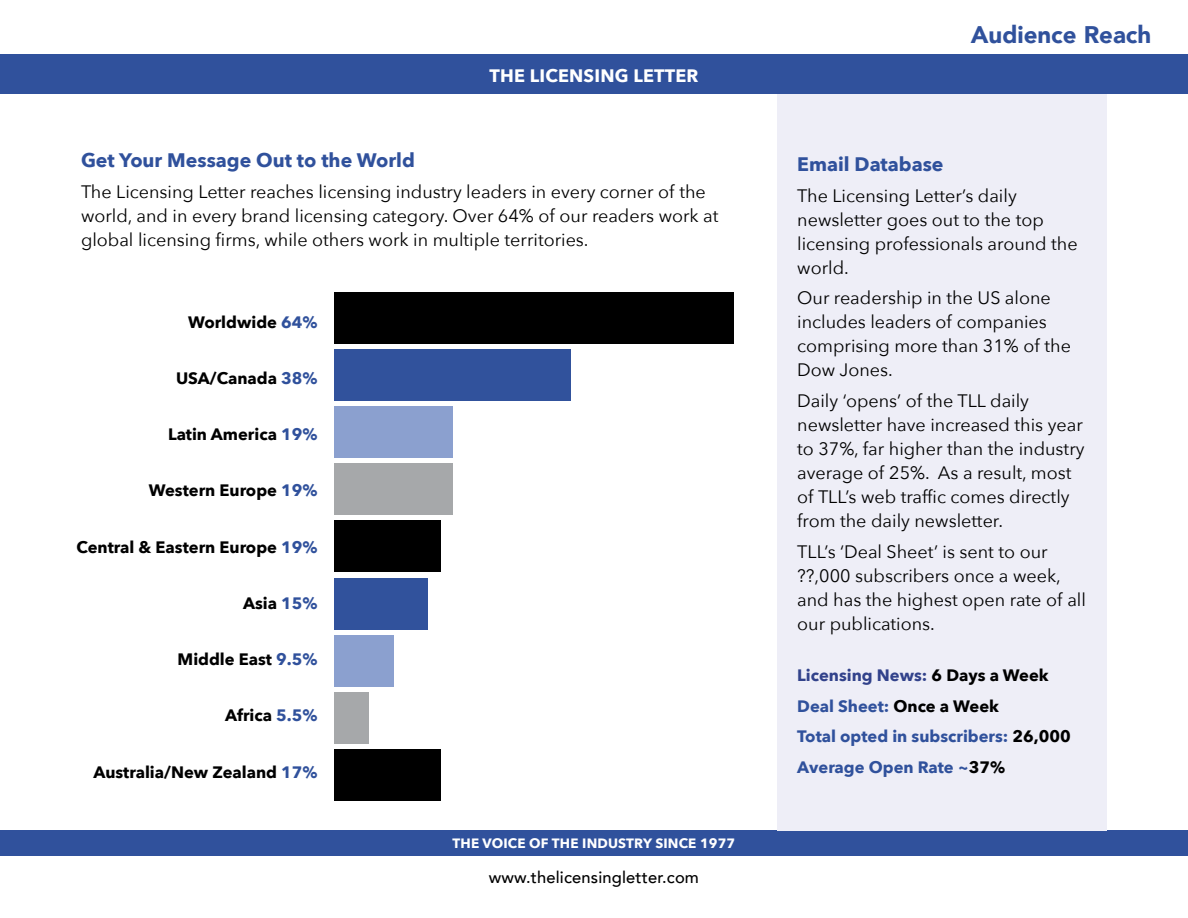
<style>
.page{position:relative;width:1188px;height:918px;background:#fff}
.page>*{position:absolute;margin:0;border:0;box-sizing:border-box;transform-origin:0 0}
.t1{font:900 24px "Avenir";color:#30519c}
.t2{font:700 19.5px "Avenir Next";color:#30519c}
.t3{font:18px/24px "Avenir Next";color:#000}
.t4{font:700 18px "Avenir Next";letter-spacing:.01em;color:#fff}
.t5{font:700 16.5px "Avenir Next";color:#000}
.t6{font:700 16.5px/30.8px "Avenir Next";color:#30519c}
.t7{font:500 16.5px "Avenir";letter-spacing:.01em;color:#000}
.t8{font:700 13.5px "Avenir Next";letter-spacing:.01em;color:#fff}
.s1{color:#30519c}
.s2{color:#32428b}
.s3{color:#000}
</style>
<div class="page">
<div style="left:0;top:54px;width:1188px;height:40px;background:#30519c"></div>
<div style="left:0;top:831px;width:1188px;height:25px;background:#30519c"></div>
<div style="left:777px;top:94px;width:330px;height:737px;background:#eeeef7"></div>
<div style="left:334px;top:749px;width:106px;height:51px;background:#000"></div>
<div style="left:334px;top:692px;width:35px;height:51px;background:#a6a8aa"></div>
<div style="left:334px;top:635px;width:60px;height:51px;background:#8ba0cf"></div>
<div style="left:334px;top:578px;width:94px;height:51px;background:#31529c"></div>
<div style="left:334px;top:521px;width:106px;height:51px;background:#000"></div>
<div style="left:334px;top:464px;width:119px;height:51px;background:#a6a8aa"></div>
<div style="left:334px;top:407px;width:119px;height:51px;background:#8ba0cf"></div>
<div style="left:334px;top:350px;width:237px;height:51px;background:#31529c"></div>
<div style="left:334px;top:293px;width:399px;height:51px;background:#000"></div>
<p class="t4" style="left:489px;top:60px;width:211px">THE LICENSING LETTER</p>
<p class="t2" style="left:81px;top:144px;width:335px">Get Your Message Out to the World</p>
<p class="t3" style="left:81px;top:179px;width:639px">The Licensing Letter reaches licensing industry leaders in every corner of the world, and in every brand licensing category. Over 64% of our readers work at global licensing firms, while others work in multiple territories.</p>
<p class="t5" style="left:188px;top:308px;width:131px">Worldwide <span class="s1">64%</span></p>
<p class="t5" style="left:176px;top:364px;width:143px">USA/Canada <span class="s1">38%</span></p>
<p class="t5" style="left:168px;top:420px;width:151px">Latin America <span class="s1">19%</span></p>
<p class="t5" style="left:149px;top:476px;width:170px">Western Europe <span class="s1">19%</span></p>
<p class="t5" style="left:77px;top:533px;width:242px">Central &amp; Eastern Europe <span class="s1">19%</span></p>
<p class="t5" style="left:243px;top:589px;width:76px">Asia <span class="s1">15%</span></p>
<p class="t5" style="left:178px;top:645px;width:141px">Middle East <span class="s1">9.5%</span></p>
<p class="t5" style="left:225px;top:701px;width:94px">Africa <span class="s1">5.5%</span></p>
<p class="t5" style="left:93px;top:758px;width:226px">Australia/New Zealand <span class="s1">17%</span></p>
<p class="t8" style="left:453px;top:832px;width:284px">THE VOICE OF THE INDUSTRY SINCE 1977</p>
<p class="t7" style="left:489px;top:863px;width:212px">www.thelicensingletter.com</p>
<h1 class="t1" style="left:971px;top:14px;width:182px">Audience Reach</h1>
<p class="t2" style="left:797px;top:147px;width:148px">Email Database</p>
<p class="t3" style="left:797px;top:183px;width:282px">The Licensing Letter’s daily newsletter goes out to the top licensing professionals around the world.</p>
<p class="t3" style="left:797px;top:285px;width:275px">Our readership in the US alone includes leaders of companies comprising more than 31% of the<br>Dow Jones.</p>
<p class="t3" style="left:797px;top:388px;width:289px">Daily ‘opens’ of the TLL daily newsletter have increased this year to 37%, far higher than the industry average of 25%. As a result, most of TLL’s web traffic comes directly from the daily newsletter.</p>
<p class="t3" style="left:797px;top:539px;width:290px">TLL’s ‘Deal Sheet’ is sent to our ??,000 subscribers once a week, and has the highest open rate of all our publications.</p>
<p class="t6" style="left:797px;top:659px;width:275px"><span class="s2">Licensing News:</span> <span class="s3">6 Days a Week<br></span>Deal Sheet: <span class="s3">Once a Week<br></span>Total opted in subscribers: <span class="s3">26,000<br></span>Average Open Rate ~<span class="s3">37%</span></p>
</div>
